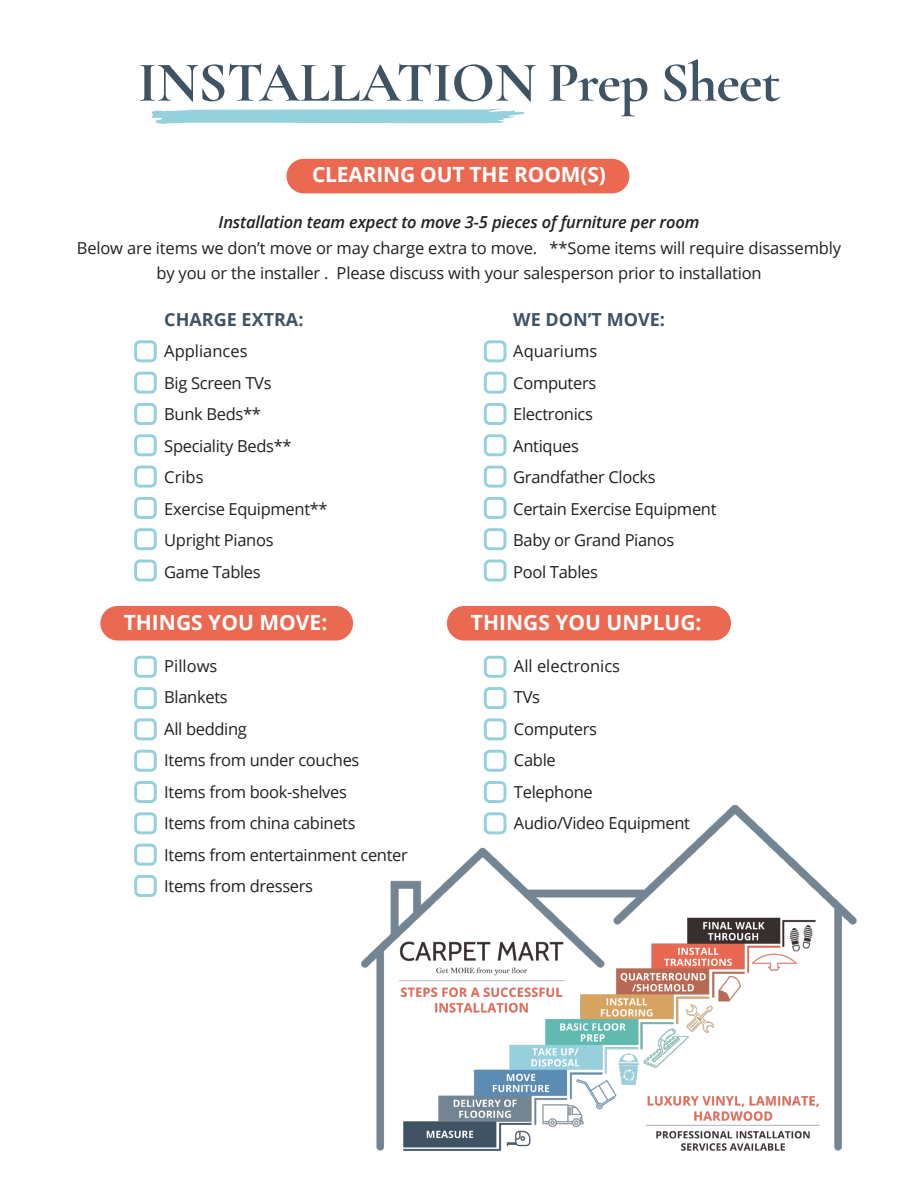
<style>
.page{position:relative;width:918px;height:1188px;background:#fff}
.page>*{position:absolute;margin:0;border:0;box-sizing:border-box;transform-origin:0 0}
.t1{font:700 57px "Cormorant Garamond";letter-spacing:-.015em;color:#3e5364}
.Bodytext{font:700 21px "Open Sans";color:#fff}
.Bodytext-2{font:700 18px "Open Sans";color:#3e5364}
.Bodytext-3{font:16.5px/25.5px "Open Sans";letter-spacing:-.02em;color:#231f20;text-align:center}
.Bodytext-4{font:16.5px "Open Sans";color:#231f20}
.s1{color:#3f5465}
.s2{font-weight:600;font-style:italic}
</style>
<div class="page">
<div style="left:286px;top:159px;width:343px;height:34px;background:#eb6851;border-radius:17px"></div>
<div style="left:100px;top:606px;width:253px;height:35px;background:#eb6851;border-radius:17px"></div>
<div style="left:134px;top:340px;width:23px;height:22px;border:3px solid #95d1dd;border-radius:4px"></div>
<div style="left:134px;top:403px;width:23px;height:22px;border:3px solid #95d1dd;border-radius:4px"></div>
<div style="left:134px;top:372px;width:23px;height:22px;border:3px solid #95d1dd;border-radius:4px"></div>
<div style="left:134px;top:434px;width:23px;height:22px;border:3px solid #95d1dd;border-radius:4px"></div>
<div style="left:134px;top:466px;width:23px;height:22px;border:3px solid #95d1dd;border-radius:4px"></div>
<div style="left:134px;top:528px;width:23px;height:22px;border:3px solid #95d1dd;border-radius:4px"></div>
<div style="left:134px;top:497px;width:23px;height:22px;border:3px solid #95d1dd;border-radius:4px"></div>
<div style="left:134px;top:560px;width:23px;height:22px;border:3px solid #95d1dd;border-radius:4px"></div>
<div style="left:484px;top:340px;width:22px;height:22px;border:3px solid #95d1dd;border-radius:4px"></div>
<div style="left:484px;top:403px;width:22px;height:22px;border:3px solid #95d1dd;border-radius:4px"></div>
<div style="left:484px;top:372px;width:22px;height:22px;border:3px solid #95d1dd;border-radius:4px"></div>
<div style="left:484px;top:434px;width:22px;height:22px;border:3px solid #95d1dd;border-radius:4px"></div>
<div style="left:484px;top:466px;width:22px;height:22px;border:3px solid #95d1dd;border-radius:4px"></div>
<div style="left:484px;top:528px;width:22px;height:22px;border:3px solid #95d1dd;border-radius:4px"></div>
<div style="left:484px;top:497px;width:22px;height:22px;border:3px solid #95d1dd;border-radius:4px"></div>
<div style="left:484px;top:560px;width:22px;height:22px;border:3px solid #95d1dd;border-radius:4px"></div>
<svg style="left:151px;top:108px;width:374px;height:16px"></svg>
<img style="left:361px;top:785px;width:496px;height:366px">
<div style="left:134px;top:656px;width:23px;height:22px;border:3px solid #95d1dd;border-radius:4px"></div>
<div style="left:134px;top:718px;width:23px;height:22px;border:3px solid #95d1dd;border-radius:4px"></div>
<div style="left:134px;top:687px;width:23px;height:22px;border:3px solid #95d1dd;border-radius:4px"></div>
<div style="left:134px;top:750px;width:23px;height:22px;border:3px solid #95d1dd;border-radius:4px"></div>
<div style="left:134px;top:781px;width:23px;height:22px;border:3px solid #95d1dd;border-radius:4px"></div>
<div style="left:134px;top:844px;width:23px;height:22px;border:3px solid #95d1dd;border-radius:4px"></div>
<div style="left:134px;top:812px;width:23px;height:22px;border:3px solid #95d1dd;border-radius:4px"></div>
<div style="left:134px;top:875px;width:23px;height:22px;border:3px solid #95d1dd;border-radius:4px"></div>
<div style="left:447px;top:606px;width:284px;height:35px;background:#eb6851;border-radius:17px"></div>
<div style="left:484px;top:656px;width:22px;height:22px;border:3px solid #95d1dd;border-radius:4px"></div>
<div style="left:484px;top:718px;width:22px;height:22px;border:3px solid #95d1dd;border-radius:4px"></div>
<div style="left:484px;top:687px;width:22px;height:22px;border:3px solid #95d1dd;border-radius:4px"></div>
<div style="left:484px;top:750px;width:22px;height:22px;border:3px solid #95d1dd;border-radius:4px"></div>
<div style="left:484px;top:781px;width:22px;height:22px;border:3px solid #95d1dd;border-radius:4px"></div>
<div style="left:484px;top:812px;width:22px;height:22px;border:3px solid #95d1dd;border-radius:4px"></div>
<p class="t1" style="left:138px;top:47px;width:644px">INSTALLATION <span class="s1">Prep Sheet</span></p>
<p class="Bodytext" style="left:312px;top:160px;width:295px">CLEARING OUT THE ROOM(S)</p>
<p class="Bodytext-3" style="left:77px;top:209px;width:766px"><span class="s2">Installation team expect to move 3-5 pieces of furniture per room<br></span>Below are items we don’t move or may charge extra to move. **Some items will require disassembly by you or the installer . Please discuss with your salesperson prior to installation</p>
<p class="Bodytext-2" style="left:164px;top:307px;width:141px">CHARGE EXTRA:</p>
<p class="Bodytext-4" style="left:164px;top:340px;width:85px">Appliances</p>
<p class="Bodytext-3" style="left:164px;top:370px;width:109px">Big Screen TVs</p>
<p class="Bodytext-3" style="left:164px;top:401px;width:98px">Bunk Beds**</p>
<p class="Bodytext-3" style="left:164px;top:433px;width:129px">Speciality Beds**</p>
<p class="Bodytext-3" style="left:164px;top:464px;width:41px">Cribs</p>
<p class="Bodytext-3" style="left:164px;top:496px;width:165px">Exercise Equipment**</p>
<p class="Bodytext-3" style="left:164px;top:527px;width:111px">Upright Pianos</p>
<p class="Bodytext-3" style="left:164px;top:559px;width:98px">Game Tables</p>
<p class="Bodytext-2" style="left:513px;top:307px;width:153px">WE DON’T MOVE:</p>
<p class="Bodytext-4" style="left:513px;top:340px;width:86px">Aquariums</p>
<p class="Bodytext-3" style="left:513px;top:370px;width:85px">Computers</p>
<p class="Bodytext-3" style="left:513px;top:401px;width:81px">Electronics</p>
<p class="Bodytext-3" style="left:513px;top:433px;width:67px">Antiques</p>
<p class="Bodytext-3" style="left:513px;top:464px;width:144px">Grandfather Clocks</p>
<p class="Bodytext-3" style="left:513px;top:496px;width:205px">Certain Exercise Equipment</p>
<p class="Bodytext-3" style="left:513px;top:527px;width:163px">Baby or Grand Pianos</p>
<p class="Bodytext-3" style="left:513px;top:559px;width:86px">Pool Tables</p>
<p class="Bodytext" style="left:124px;top:608px;width:205px">THINGS YOU MOVE:</p>
<p class="Bodytext-4" style="left:164px;top:654px;width:55px">Pillows</p>
<p class="Bodytext-3" style="left:164px;top:684px;width:65px">Blankets</p>
<p class="Bodytext-3" style="left:164px;top:715px;width:84px">All bedding</p>
<p class="Bodytext-3" style="left:164px;top:747px;width:197px">Items from under couches</p>
<p class="Bodytext-3" style="left:164px;top:778px;width:184px">Items from book-shelves</p>
<p class="Bodytext-3" style="left:164px;top:810px;width:193px">Items from china cabinets</p>
<p class="Bodytext-3" style="left:164px;top:841px;width:245px">Items from entertainment center</p>
<p class="Bodytext-3" style="left:164px;top:873px;width:150px">Items from dressers</p>
<p class="Bodytext" style="left:471px;top:608px;width:232px">THINGS YOU UNPLUG:</p>
<p class="Bodytext-4" style="left:514px;top:654px;width:108px">All electronics</p>
<p class="Bodytext-3" style="left:514px;top:684px;width:28px">TVs</p>
<p class="Bodytext-3" style="left:514px;top:715px;width:85px">Computers</p>
<p class="Bodytext-3" style="left:514px;top:747px;width:43px">Cable</p>
<p class="Bodytext-3" style="left:514px;top:778px;width:80px">Telephone</p>
<p class="Bodytext-3" style="left:514px;top:810px;width:178px">Audio/Video Equipment</p>
</div>
